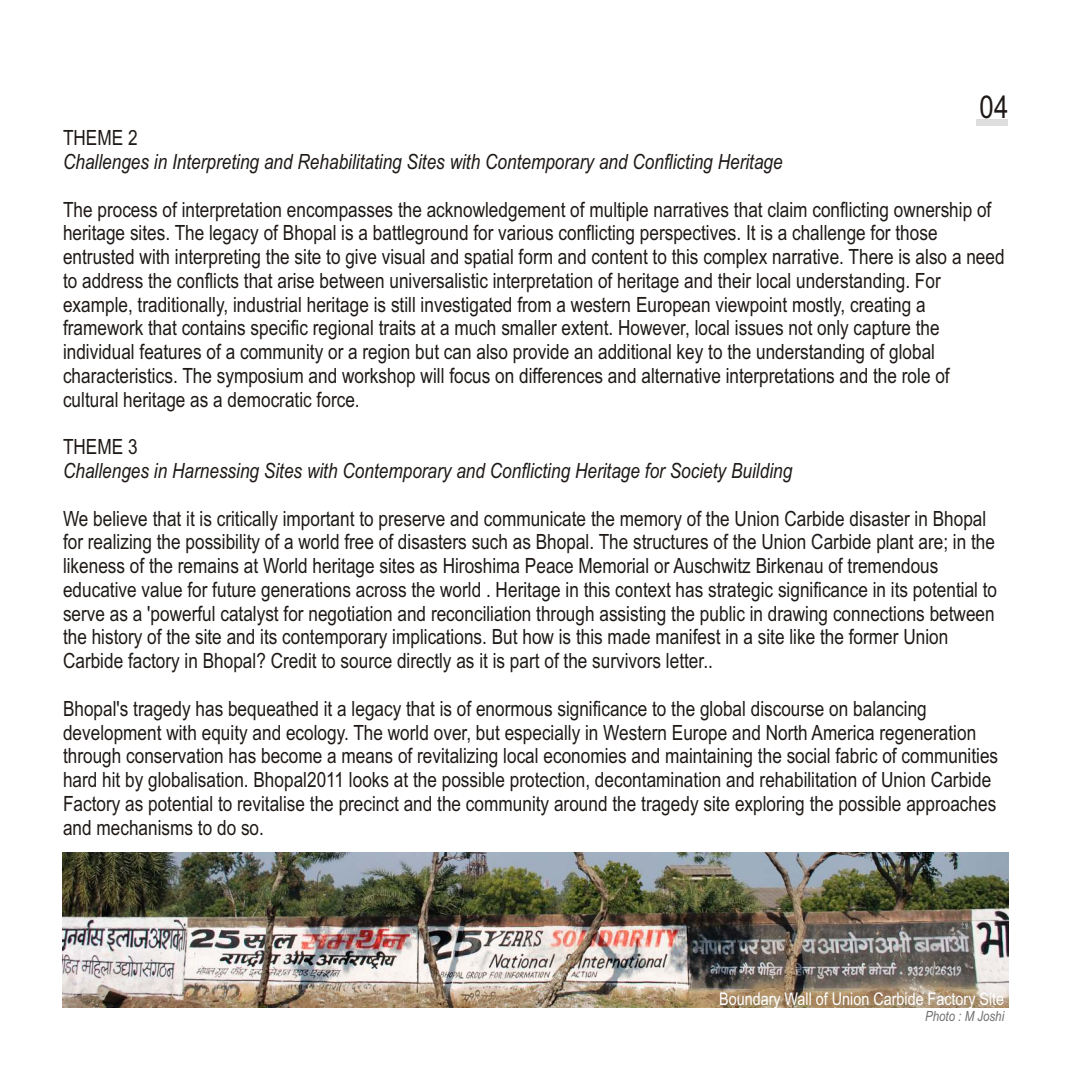
<style>
.page{position:relative;width:1071px;height:1071px;background:#fff}
.page>*{position:absolute;margin:0;border:0;box-sizing:border-box;transform-origin:0 0}
.t1{font:31.5px "Arial Narrow";color:#1f1a17}
.t2{font:21px/23.8px "Arial Narrow";color:#1f1a17}
.t3{font:italic 21px "Arial Narrow";color:#1f1a17}
.t4{font:17.5px "Arial Narrow";color:#fff}
.t5{font:italic 14px "Arial Narrow";color:#737070}
</style>
<div class="page">
<img style="left:63px;top:852px;width:946px;height:156px">
<div style="left:976px;top:119px;width:32px;height:7px;background:#dedede"></div>
<h1 class="t1" style="left:980px;top:95px;width:30px">04</h1>
<p class="t2" style="left:63px;top:128px;width:76px">THEME 2</p>
<p class="t3" style="left:63px;top:154px;width:721px">Challenges in Interpreting and Rehabilitating Sites with Contemporary and Conflicting Heritage</p>
<p class="t2" style="left:63px;top:199px;width:943px">The process of interpretation encompasses the acknowledgement of multiple narratives that claim conflicting ownership of heritage sites. The legacy of Bhopal is a battleground for various conflicting perspectives. It is a challenge for those entrusted with interpreting the site to give visual and spatial form and content to this complex narrative. There is also a need to address the conflicts that arise between universalistic interpretation of heritage and their local understanding. For example, traditionally, industrial heritage is still investigated from a western European viewpoint mostly, creating a framework that contains specific regional traits at a much smaller extent. However, local issues not only capture the individual features of a community or a region but can also provide an additional key to the understanding of global characteristics. The symposium and workshop will focus on differences and alternative interpretations and the role of cultural heritage as a democratic force.</p>
<p class="t2" style="left:63px;top:437px;width:76px">THEME 3</p>
<p class="t3" style="left:63px;top:463px;width:731px">Challenges in Harnessing Sites with Contemporary and Conflicting Heritage for Society Building</p>
<p class="t2" style="left:63px;top:508px;width:936px">We believe that it is critically important to preserve and communicate the memory of the Union Carbide disaster in Bhopal for realizing the possibility of a world free of disasters such as Bhopal. The structures of the Union Carbide plant are; in the likeness of the remains at World heritage sites as Hiroshima Peace Memorial or Auschwitz Birkenau of tremendous educative value for future generations across the world . Heritage in this context has strategic significance in its potential to serve as a 'powerful catalyst for negotiation and reconciliation through assisting the public in drawing connections between the history of the site and its contemporary implications. But how is this made manifest in a site like the former Union Carbide factory in Bhopal? Credit to source directly as it is part of the survivors letter..</p>
<p class="t2" style="left:63px;top:698px;width:937px">Bhopal's tragedy has bequeathed it a legacy that is of enormous significance to the global discourse on balancing development with equity and ecology. The world over, but especially in Western Europe and North America regeneration through conservation has become a means of revitalizing local economies and maintaining the social fabric of communities hard hit by globalisation. Bhopal2011 looks at the possible protection, decontamination and rehabilitation of Union Carbide Factory as potential to revitalise the precinct and the community around the tragedy site exploring the possible approaches and mechanisms to do so.</p>
<p class="t4" style="left:719px;top:992px;width:287px">Boundary Wall of Union Carbide Factory Site</p>
<p class="t5" style="left:925px;top:1011px;width:81px">Photo : M Joshi</p>
</div>
